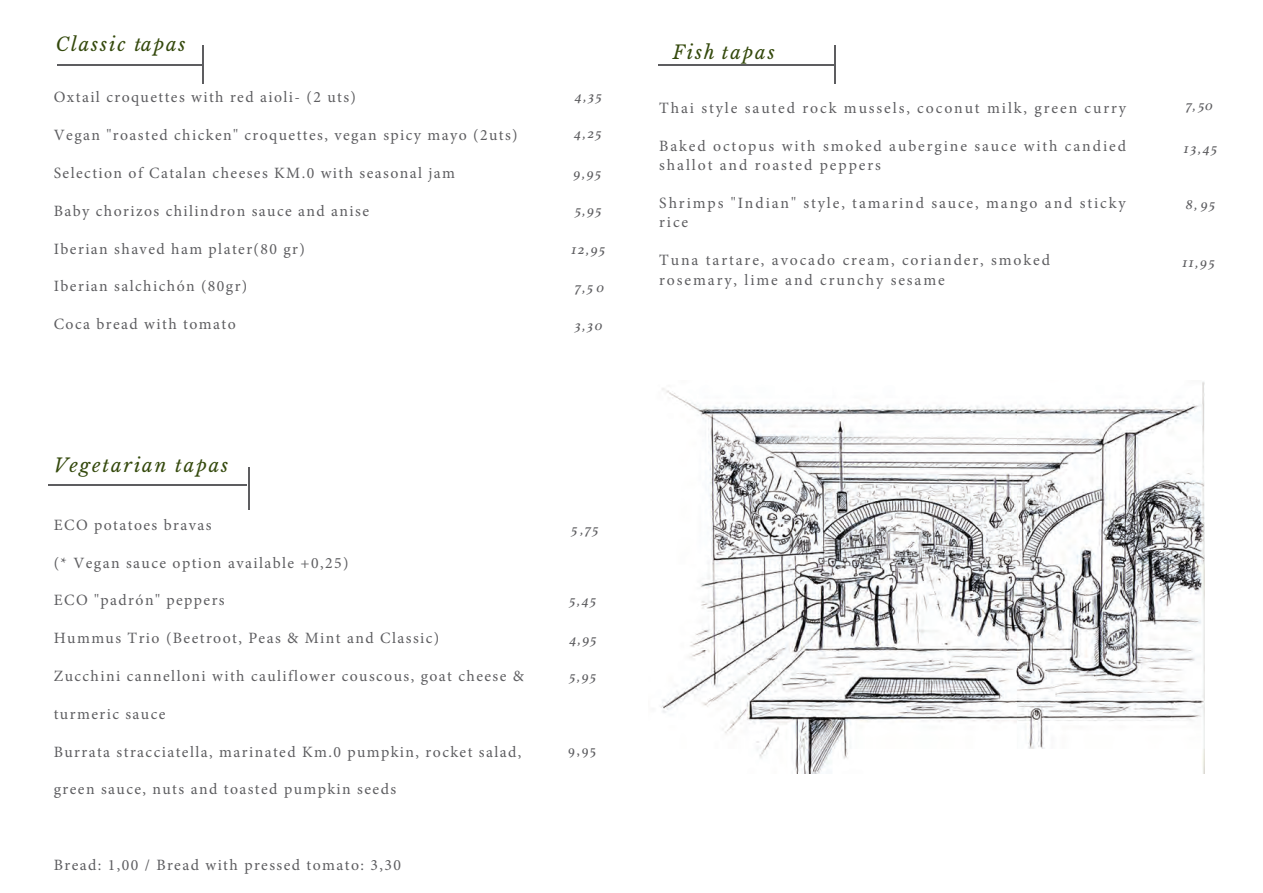
<style>
.page{position:relative;width:1263px;height:893px;background:#fff}
.page>*{position:absolute;margin:0;border:0;box-sizing:border-box;transform-origin:0 0}
.t1{font:italic 18.6px "Libre Baskerville";letter-spacing:.1em;color:#34490c}
.t2{font:italic 18.6px "Libre Baskerville";letter-spacing:.1em;color:#34490c}
.t3{font:15.75px "Minion Pro";letter-spacing:.09em;color:#5d5d60}
.t4{font:15.75px/19px "Minion Pro";letter-spacing:.12em;color:#5d5d60}
.t5{font:italic 14.25px "Athelas";letter-spacing:.12em;color:#5d5d60}
.t6{font:italic 14.25px "Athelas";color:#5d5d60}
.t7{font:14.25px "Athelas";color:#5d5d60}
.s1{font-style:inherit}
</style>
<div class="page">
<hr style="left:49px;top:484px;width:198px;height:1px;background:#5d5d60">
<hr style="left:57px;top:65px;width:146px;height:1px;background:#5d5d60">
<hr style="left:202px;top:45px;width:1px;height:39px;background:#5d5d60">
<hr style="left:248px;top:467px;width:2px;height:43px;background:#5d5d60">
<hr style="left:658px;top:64px;width:178px;height:1px;background:#5d5d60">
<hr style="left:835px;top:45px;width:1px;height:39px;background:#5d5d60">
<img style="left:661px;top:381px;width:544px;height:393px">
<p class="t1" style="left:56px;top:33px;width:131px">Classic tapas</p>
<p class="t3" style="left:54px;top:87px;width:304px">Oxtail croquettes with red aioli- (2 uts)</p>
<p class="t3" style="left:54px;top:125px;width:465px">Vegan "roasted chicken" croquettes, vegan spicy mayo (2uts)</p>
<p class="t3" style="left:54px;top:162px;width:403px">Selection of Catalan cheeses KM.0 with seasonal jam</p>
<p class="t3" style="left:54px;top:200px;width:317px">Baby chorizos chilindron sauce and anise</p>
<p class="t3" style="left:54px;top:238px;width:253px">Iberian shaved ham plater(80 gr)</p>
<p class="t3" style="left:54px;top:276px;width:195px">Iberian salchichón (80gr)</p>
<p class="t3" style="left:54px;top:313px;width:183px">Coca bread with tomato</p>
<p class="t6" style="left:575px;top:86px;width:28px"><span class="s1">4</span>,35</p>
<p class="t5" style="left:575px;top:122px;width:29px">4,25</p>
<p class="t6" style="left:574px;top:162px;width:29px">9,<span class="s1">9</span>5</p>
<p class="t5" style="left:575px;top:199px;width:28px">5,<span class="s1">9</span>5</p>
<p class="t5" style="left:572px;top:238px;width:35px">12,95</p>
<p class="t5" style="left:575px;top:276px;width:31px">7,5 0</p>
<p class="t5" style="left:575px;top:314px;width:29px">3,30</p>
<p class="t1" style="left:54px;top:454px;width:176px">Vegetarian tapas</p>
<p class="t3" style="left:54px;top:514px;width:159px">ECO potatoes bravas</p>
<p class="t3" style="left:54px;top:552px;width:296px">(* Vegan sauce option available +0,25)</p>
<p class="t3" style="left:54px;top:590px;width:172px">ECO "padrón" peppers</p>
<p class="t3" style="left:54px;top:628px;width:387px">Hummus Trio (Beetroot, Peas &amp; Mint and Classic)</p>
<p class="t3" style="left:54px;top:665px;width:472px">Zucchini cannelloni with cauliflower couscous, goat cheese &amp;</p>
<p class="t3" style="left:54px;top:703px;width:113px">turmeric sauce</p>
<p class="t3" style="left:54px;top:741px;width:469px">Burrata stracciatella, marinated Km.0 pumpkin, rocket salad,</p>
<p class="t3" style="left:54px;top:779px;width:344px">green sauce, nuts and toasted pumpkin seeds</p>
<p class="t3" style="left:54px;top:854px;width:349px">Bread: 1,00 / Bread with pressed tomato: 3,30</p>
<p class="t6" style="left:572px;top:518px;width:28px">5 ,75</p>
<p class="t5" style="left:570px;top:589px;width:28px">5,45</p>
<p class="t5" style="left:570px;top:628px;width:28px">4,95</p>
<p class="t5" style="left:570px;top:665px;width:28px">5,<span class="s1">95</span></p>
<p class="t7" style="left:568px;top:739px;width:29px">9,95</p>
<p class="t2" style="left:673px;top:41px;width:103px"><span class="s1">Fish</span> tapas</p>
<p class="t4" style="left:659px;top:98px;width:468px">Thai style sauted rock mussels, coconut milk, green curry</p>
<p class="t4" style="left:659px;top:136px;width:468px">Baked octopus with smoked aubergine sauce with candied shallot and roasted peppers</p>
<p class="t4" style="left:659px;top:194px;width:468px">Shrimps "Indian" style, tamarind sauce, mango and sticky rice</p>
<p class="t4" style="left:659px;top:251px;width:392px">Tuna tartare, avocado cream, coriander, smoked rosemary, lime and crunchy sesame</p>
<p class="t6" style="left:1186px;top:95px;width:28px">7, 5<span class="s1">0</span></p>
<p class="t5" style="left:1184px;top:137px;width:35px">13,45</p>
<p class="t5" style="left:1186px;top:194px;width:31px">8, <span class="s1">95</span></p>
<p class="t6" style="left:1183px;top:251px;width:33px">1<span class="s1">1</span>,95</p>
</div>
